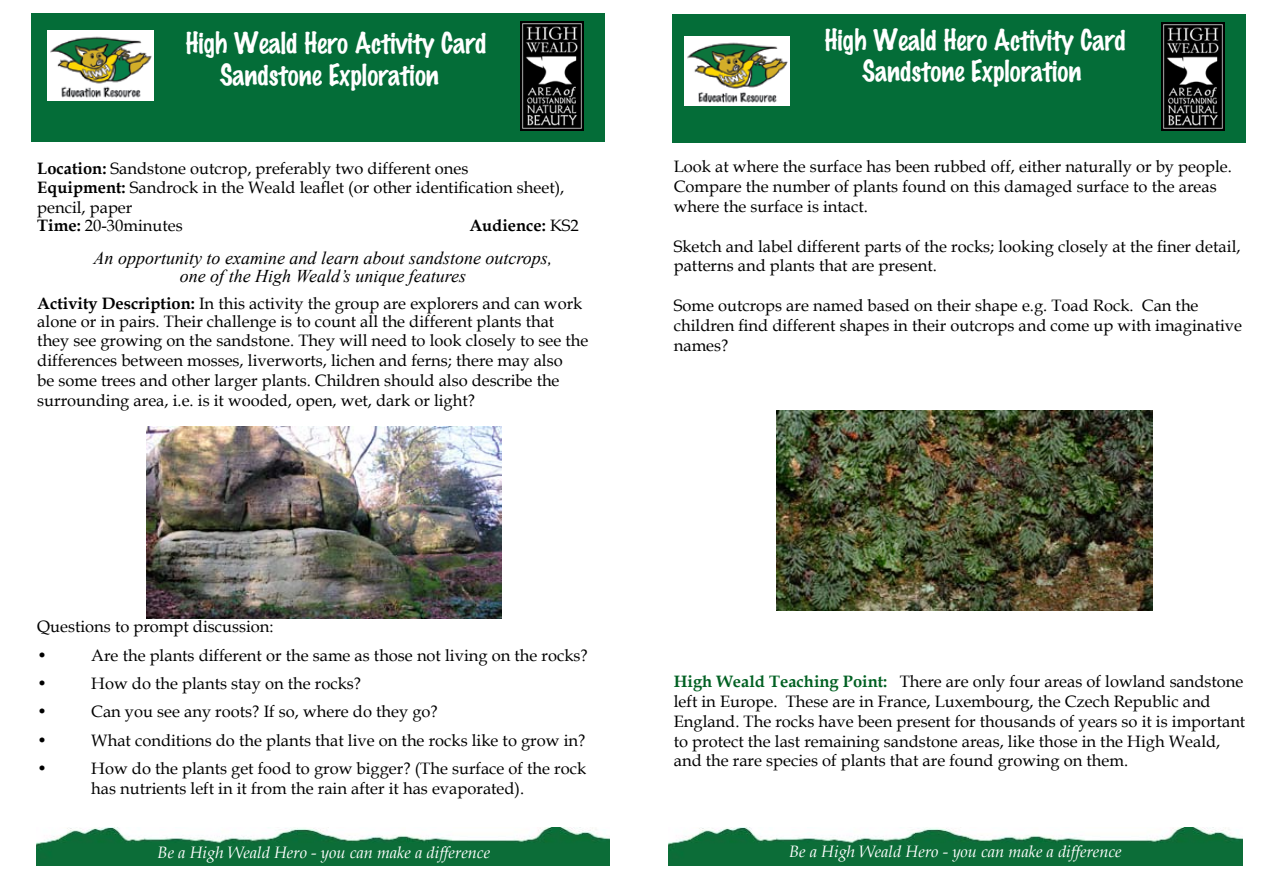
<style>
.page{position:relative;width:1263px;height:893px;background:#fff}
.page>*{position:absolute;margin:0;border:0;box-sizing:border-box;transform-origin:0 0}
.t1{font:100 26.4px/31.7px "Marker Felt";color:#fff;text-align:center}
.t2{font:italic 18px/18px "Times New Roman";color:#000;text-align:center}
.t3{font:16.5px/19.8px "Book Antiqua";color:#000}
.t4{font:italic 16.5px "Book Antiqua";color:#fff}
.t5{font:700 16.5px "Book Antiqua";color:#000}
.s1{font-weight:700}
.s2{font-weight:400}
.s3{font-weight:700;color:#006022}
</style>
<div class="page">
<div style="left:31px;top:14px;width:574px;height:128px;background:#046d38"></div>
<img style="left:520px;top:22px;width:64px;height:108px">
<img style="left:669px;top:827px;width:573px;height:38px">
<div style="left:672px;top:14px;width:574px;height:128px;background:#046d38"></div>
<img style="left:1161px;top:22px;width:63px;height:109px">
<img style="left:36px;top:827px;width:574px;height:38px">
<img style="left:47px;top:31px;width:106px;height:70px">
<img style="left:684px;top:36px;width:106px;height:70px">
<img style="left:146px;top:426px;width:355px;height:192px">
<img style="left:776px;top:410px;width:376px;height:200px">
<h1 class="t1" style="left:185px;top:29px;width:303px">High Weald Hero Activity Card<br>Sandstone Exploration</h1>
<p class="t3" style="left:37px;top:158px;width:529px"><span class="s1">Location:</span> Sandstone outcrop, preferably two different ones<br><span class="s1">Equipment:</span> Sandrock in the Weald leaflet (or other identification sheet), pencil, paper</p>
<p class="t3" style="left:37px;top:215px;width:147px"><span class="s1">Time:</span> 20-30minutes</p>
<p class="t5" style="left:469px;top:214px;width:111px">Audience: <span class="s2">KS2</span></p>
<p class="t2" style="left:94px;top:249px;width:460px">An opportunity to examine and learn about sandstone outcrops, one of the High Weald’s unique features</p>
<p class="t3" style="left:37px;top:294px;width:547px;line-height:18px"><span class="s1">Activity Description:</span> In this activity the group are explorers and can work alone or in pairs. Their challenge is to count all the different plants that</p>
<p class="t3" style="left:37px;top:331px;width:553px">they see growing on the sandstone. They will need to look closely to see the differences between mosses, liverworts, lichen and ferns; there may also<br>be some trees and other larger plants. Children should also describe the surrounding area, i.e. is it wooded, open, wet, dark or light?</p>
<p class="t3" style="left:37px;top:612px;width:238px;line-height:28.3px">Questions to prompt discussion: •</p>
<p class="t3" style="left:91px;top:645px;width:498px">Are the plants different or the same as those not living on the rocks?</p>
<p class="t3" style="left:37px;top:673px;width:11px">•</p>
<p class="t3" style="left:91px;top:673px;width:271px">How do the plants stay on the rocks?</p>
<p class="t3" style="left:37px;top:701px;width:11px">•</p>
<p class="t3" style="left:91px;top:701px;width:348px">Can you see any roots? If so, where do they go?</p>
<p class="t3" style="left:37px;top:730px;width:11px">•</p>
<p class="t3" style="left:91px;top:730px;width:496px">What conditions do the plants that live on the rocks like to grow in?</p>
<p class="t3" style="left:37px;top:758px;width:11px">•</p>
<p class="t3" style="left:91px;top:758px;width:496px">How do the plants get food to grow bigger? (The surface of the rock has nutrients left in it from the rain after it has evaporated).</p>
<p class="t4" style="left:158px;top:841px;width:334px">Be a High Weald Hero - you can make a difference</p>
<h1 class="t1" style="left:825px;top:25px;width:303px">High Weald Hero Activity Card<br>Sandstone Exploration</h1>
<p class="t3" style="left:674px;top:157px;width:559px">Look at where the surface has been rubbed off, either naturally or by people.<br>Compare the number of plants found on this damaged surface to the areas where the surface is intact.</p>
<p class="t3" style="left:674px;top:236px;width:568px">Sketch and label different parts of the rocks; looking closely at the finer detail, patterns and plants that are present.</p>
<p class="t3" style="left:674px;top:295px;width:570px">Some outcrops are named based on their shape e.g. Toad Rock. Can the children find different shapes in their outcrops and come up with imaginative names?</p>
<p class="t3" style="left:674px;top:671px;width:573px"><span class="s3">High Weald Teaching Point:</span> There are only four areas of lowland sandstone left in Europe. These are in France, Luxembourg, the Czech Republic and England. The rocks have been present for thousands of years so it is important to protect the last remaining sandstone areas, like those in the High Weald, and the rare species of plants that are found growing on them.</p>
<p class="t4" style="left:789px;top:840px;width:334px">Be a High Weald Hero - you can make a difference</p>
</div>
